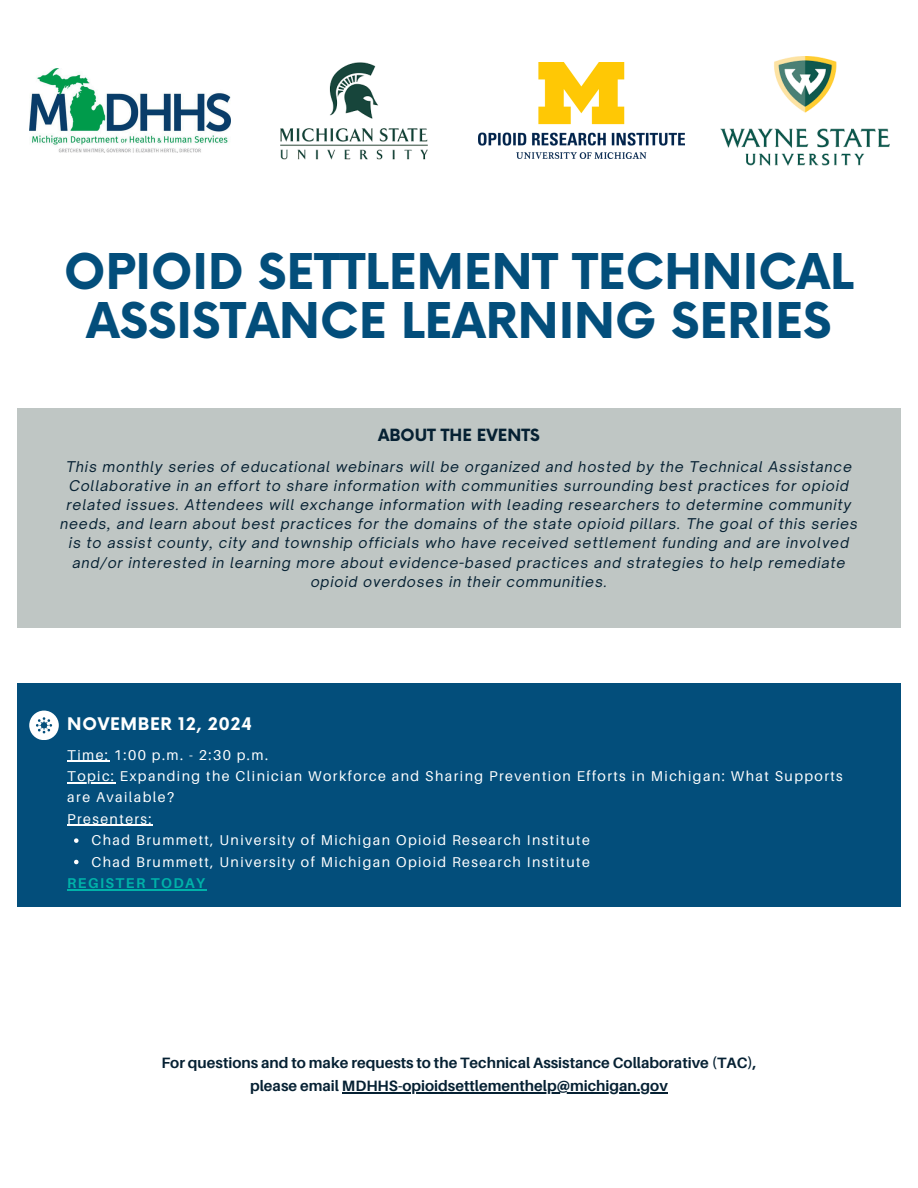
<style>
.page{position:relative;width:918px;height:1188px;background:#fff}
.page>*{position:absolute;margin:0;border:0;box-sizing:border-box;transform-origin:0 0}
.t1{font:700 48px/49.5px "Now";color:#034e7b;text-align:center}
.t2{font:700 16.95px "Now";letter-spacing:.04em;color:#fff}
.t3{font:700 16.5px "Now";color:#062133}
.t4{font:700 15px/23.7px "Aileron";color:#062133;text-align:center}
.t5{font:italic 14.25px/19.2px "Open Sauce One";letter-spacing:.06em;color:#062133;text-align:center}
.t6{font:14.25px/21.3px "Aileron";letter-spacing:.1em;color:#fff}
.t7{font:700 14.25px "Aileron";letter-spacing:.1em;color:#00b2a9}
</style>
<div class="page">
<div style="left:17px;top:408px;width:884px;height:220px;background:#bfc6c4"></div>
<div style="left:17px;top:683px;width:884px;height:223px;background:#034e7b"></div>
<div style="left:29px;top:711px;width:29px;height:29px;background:#fff;border-radius:50%"></div>
<svg style="left:36px;top:717px;width:16px;height:16px"></svg>
<img style="left:280px;top:62px;width:148px;height:98px">
<img style="left:478px;top:63px;width:206px;height:96px">
<img style="left:720px;top:56px;width:169px;height:109px">
<img style="left:29px;top:69px;width:202px;height:84px">
<hr style="left:342px;top:1092px;width:326px;height:1px;background:#062133">
<hr style="left:67px;top:761px;width:42px;height:1px;background:#fff">
<hr style="left:67px;top:782px;width:48px;height:1px;background:#fff">
<hr style="left:67px;top:825px;width:86px;height:1px;background:#fff">
<svg style="left:74px;top:838px;width:5px;height:5px"></svg>
<svg style="left:74px;top:860px;width:5px;height:4px"></svg>
<hr style="left:67px;top:889px;width:140px;height:1px;background:#00b2a9">
<h1 class="t1" style="left:64px;top:250px;width:791px">OPIOID SETTLEMENT TECHNICAL<br>ASSISTANCE LEARNING SERIES</h1>
<h2 class="t3" style="left:378px;top:426px;width:163px">ABOUT THE EVENTS</h2>
<p class="t5" style="left:60px;top:457px;width:799px">This monthly series of educational webinars will be organized and hosted by the Technical Assistance Collaborative in an effort to share information with communities surrounding best practices for opioid related issues. Attendees will exchange information with leading researchers to determine community needs, and learn about best practices for the domains of the state opioid pillars. The goal of this series is to assist county, city and township officials who have received settlement funding and are involved and/or interested in learning more about evidence-based practices and strategies to help remediate opioid overdoses in their communities.</p>
<p class="t2" style="left:67px;top:715px;width:186px">NOVEMBER 12, 2024</p>
<p class="t6" style="left:67px;top:744px;width:202px">Time: 1:00 p.m. - 2:30 p.m.</p>
<p class="t6" style="left:67px;top:765px;width:777px">Topic: Expanding the Clinician Workforce and Sharing Prevention Efforts in Michigan: What Supports are Available?</p>
<p class="t6" style="left:67px;top:808px;width:86px">Presenters:</p>
<p class="t6" style="left:91px;top:829px;width:500px">Chad Brummett, University of Michigan Opioid Research Institute</p>
<h3 class="t6" style="left:91px;top:851px;width:500px">Chad Brummett, University of Michigan Opioid Research Institute</h3>
<h4 class="t7" style="left:67px;top:874px;width:139px">REGISTER TODAY</h4>
<h2 class="t4" style="left:161px;top:1050px;width:597px">For questions and to make requests to the Technical Assistance Collaborative (TAC), please email MDHHS-opioidsettlementhelp@michigan.gov</h2>
</div>
